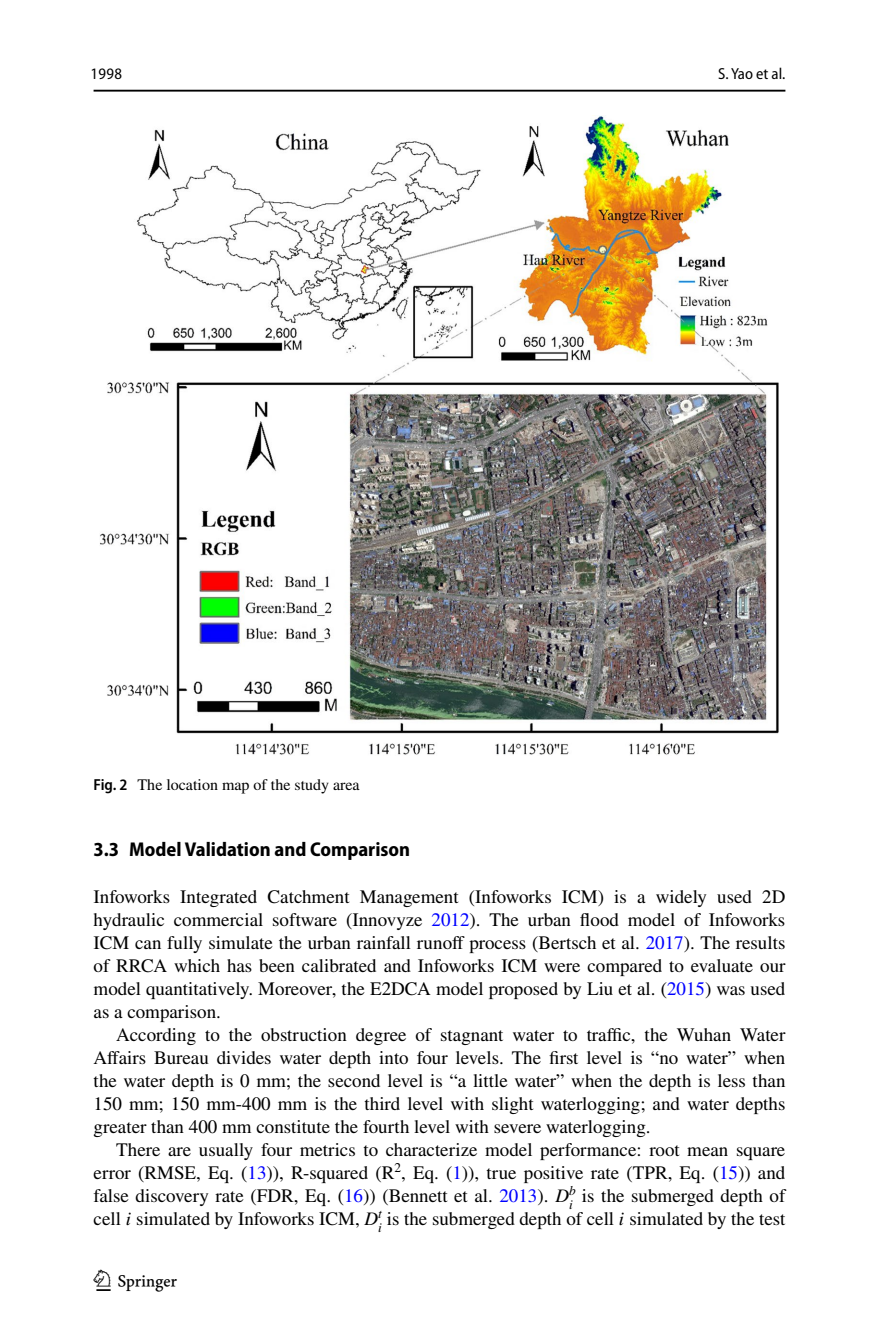
<style>
.page{position:relative;width:879px;height:1333px;background:#fff}
.page>*{position:absolute;margin:0;border:0;box-sizing:border-box;transform-origin:0 0}
.t1{font:30px "Springnew Regular 4";color:#000}
.t2{font:700 semi-condensed 20px "Myriad Pro";color:#000}
.t3{font:19px/23px "STIX";color:#000;text-align:justify}
.t4{font:16px "STIX";color:#000}
.t5{font:16px "Myriad Pro Semi Cn 2";color:#000}
.t6{font:semi-condensed 16px "Ywhyfh Myriad Pro";color:#000}
.s1{font-family:"Myriad Pro";font-weight:600;font-stretch:semi-condensed}
.s2{color:#00f}
.s3{font-family:"STIX General Italic 86"}
.s4{font-family:"STIX General Italic 87"}
.s5{font-family:"STIX General Italic 88"}
.s6{font-family:"STIX General Italic 89"}
</style>
<div class="page">
<hr style="left:94px;top:90px;width:691px;height:2px;background:#000">
<img style="left:100px;top:116px;width:679px;height:639px">
<p class="t6" style="left:91px;top:68px;width:33px">1998</p>
<p class="t4" style="left:94px;top:773px;width:268px"><span class="s1">Fig. 2</span> The location map of the study area</p>
<p class="t5" style="left:718px;top:65px;width:69px">S. Yao et al.</p>
<p class="t2" style="left:94px;top:838px;width:318px">3.3 Model Validation and Comparison</p>
<p class="t3" style="left:94px;top:886px;width:693px">Infoworks Integrated Catchment Management (Infoworks ICM) is a widely used 2D hydraulic commercial software (Innovyze <span class="s2">2012</span>). The urban flood model of Infoworks ICM can fully simulate the urban rainfall runoff process (Bertsch et al. <span class="s2">2017</span>). The results of RRCA which has been calibrated and Infoworks ICM were compared to evaluate our model quantitatively. Moreover, the E2DCA model proposed by Liu et al. (<span class="s2">2015</span>) was used as a comparison.</p>
<p class="t3" style="left:94px;top:1024px;width:693px;text-indent:23px">According to the obstruction degree of stagnant water to traffic, the Wuhan Water Affairs Bureau divides water depth into four levels. The first level is “no water” when the water depth is 0 mm; the second level is “a little water” when the depth is less than 150 mm; 150 mm-400 mm is the third level with slight waterlogging; and water depths greater than 400 mm constitute the fourth level with severe waterlogging.</p>
<p class="t3" style="left:94px;top:1139px;width:693px;text-indent:23px">There are usually four metrics to characterize model performance: root mean square error (RMSE, Eq. (<span class="s2">13</span>)), R-squared (R<sup>2</sup>, Eq. (<span class="s2">1</span>)), true positive rate (TPR, Eq. (<span class="s2">15</span>)) and false discovery rate (FDR, Eq. (<span class="s2">16</span>)) (Bennett et al. <span class="s2">2013</span>). <span class="s3">D</span><sup>b</sup></p>
<p class="t3" style="left:569px;top:1185px;width:218px"><sub>i</sub> is the submerged depth of</p>
<p class="t3" style="left:94px;top:1208px;width:290px">cell <span class="s4">i</span> simulated by Infoworks ICM, <span class="s5">D</span><sup>t</sup></p>
<p class="t3" style="left:378px;top:1208px;width:409px"><sub>i</sub> is the submerged depth of cell <span class="s6">i</span> simulated by the test</p>
<h1 class="t1" style="left:96px;top:1269px;width:83px">1 3</h1>
</div>
